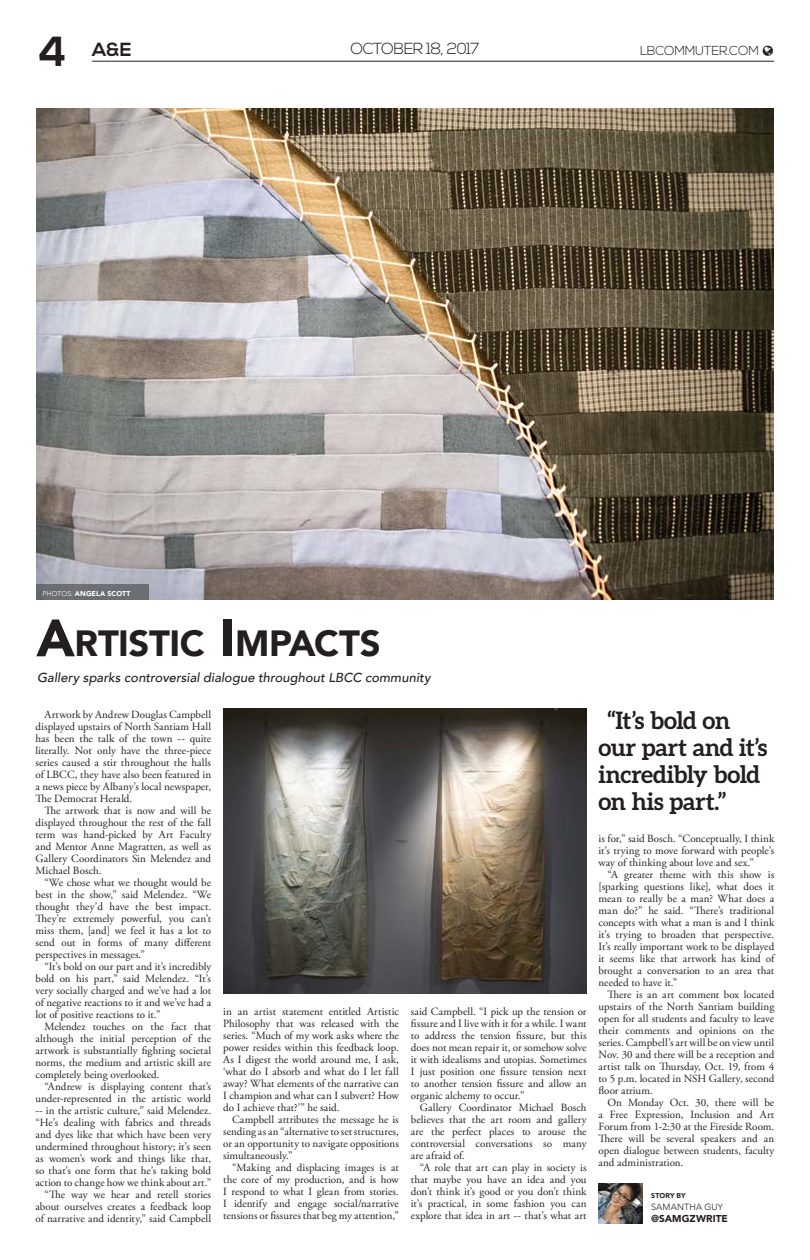
<style>
.page{position:relative;width:810px;height:1260px;background:#fff}
.page>*{position:absolute;margin:0;border:0;box-sizing:border-box;transform-origin:0 0}
.t1{font:900 36.4px "Avenir";letter-spacing:-.015em;color:#231f20}
.t2{font:700 24px/27px "Aleo";letter-spacing:-.01em;color:#231f20}
.t3{font:700 19px "Nexa";color:#231f20}
.t4{font:300 16px "Nexa";letter-spacing:-.05em;color:#231f20}
.t5{font:italic 500 13px "Avenir";color:#231f20}
.t6{font:300 13px "Nexa";letter-spacing:-.02em;color:#231f20}
.t7{font:11px/12px "Adobe Garamond Pro";letter-spacing:.005em;color:#231f20;text-align:justify}
.t8{font:900 10px "Avenir";letter-spacing:.005em;color:#231f20}
.t9{font:300 9px "Avenir";letter-spacing:.015em;color:#231f20}
.t10{font:900 7px "Avenir";letter-spacing:.02em;color:#fff}
.t11{font:900 7px "Avenir";letter-spacing:.01em;color:#231f20}
.s1{font-size:42px}
.s2{font-weight:300}
.s3{font-size:52px}
</style>
<div class="page">
<hr style="left:92px;top:61px;width:682px;height:1px;background:#231f20">
<img style="left:598px;top:1183px;width:44px;height:40px">
<img style="left:36px;top:108px;width:738px;height:492px">
<img style="left:224px;top:708px;width:363px;height:286px">
<div style="left:36px;top:584px;width:112px;height:16px;background:#6d6e73"></div>
<h3 class="t3" style="left:38px;top:39px;width:95px"><span class="s1">4</span> A&amp;E</h3>
<h3 class="t4" style="left:350px;top:40px;width:131px">OCTOBER 18, 2017</h3>
<p class="t6" style="left:640px;top:43px;width:120px">LBCOMMUTER.COM</p>
<p class="t10" style="left:42px;top:587px;width:90px"><span class="s2">PHOTOS:</span> ANGELA SCOTT</p>
<h1 class="t1" style="left:36px;top:612px;width:346px"><span class="s3">A</span>RTISTIC <span class="s3">I</span> MPACTS</h1>
<p class="t5" style="left:37px;top:670px;width:395px">Gallery sparks controversial dialogue throughout LBCC community</p>
<p class="t7" style="left:35px;top:709px;width:177px;text-indent:9px">Artwork by Andrew Douglas Campbell displayed upstairs of North Santiam Hall has been the talk of the town -- quite literally. Not only have the three-piece series caused a stir throughout the halls of LBCC, they have also been featured in a news piece by Albany’s local newspaper, The Democrat Herald.</p>
<p class="t7" style="left:35px;top:805px;width:177px;text-indent:9px">The artwork that is now and will be displayed throughout the rest of the fall term was hand-picked by Art Faculty and Mentor Anne Magratten, as well as Gallery Coordinators Sin Melendez and Michael Bosch.</p>
<p class="t7" style="left:35px;top:877px;width:177px;text-indent:9px">“We chose what we thought would be best in the show,” said Melendez. “We thought they’d have the best impact.<br>They’re extremely powerful, you can’t miss them, [and] we feel it has a lot to send out in forms of many different perspectives in messages.”</p>
<p class="t7" style="left:35px;top:961px;width:177px;text-indent:9px">“It’s bold on our part and it’s incredibly bold on his part,” said Melendez. “It’s very socially charged and we’ve had a lot of negative reactions to it and we’ve had a lot of positive reactions to it.”</p>
<p class="t7" style="left:35px;top:1021px;width:177px;text-indent:9px">Melendez touches on the fact that although the initial perception of the artwork is substantially fighting societal norms, the medium and artistic skill are completely being overlooked.</p>
<p class="t7" style="left:35px;top:1081px;width:177px;text-align:right">“Andrew is displaying content that’s under-represented in the artistic world -- in the artistic culture,” said Melendez. “He’s dealing with fabrics and threads and dyes like that which have been very undermined throughout history; it’s seen as women’s work and things like that, so that’s one form that he’s taking bold action to change how we think about art.” “The way we hear and retell stories about ourselves creates a feedback loop of narrative and identity,” said Campbell</p>
<p class="t7" style="left:223px;top:1006px;width:177px">in an artist statement entitled Artistic Philosophy that was released with the series. “Much of my work asks where the power resides within this feedback loop.<br>As I digest the world around me, I ask, ‘what do I absorb and what do I let fall away? What elements of the narrative can I champion and what can I subvert? How do I achieve that?’” he said.</p>
<p class="t7" style="left:223px;top:1114px;width:177px;text-indent:9px">Campbell attributes the message he is sending as an “alternative to set structures, or an opportunity to navigate oppositions simultaneously.”</p>
<p class="t7" style="left:223px;top:1162px;width:177px;text-indent:9px">“Making and displacing images is at the core of my production, and is how I respond to what I glean from stories.<br>I identify and engage social/narrative tensions or fissures that beg my attention,”</p>
<p class="t7" style="left:411px;top:1006px;width:177px">said Campbell. “I pick up the tension or fissure and I live with it for a while. I want to address the tension fissure, but this does not mean repair it, or somehow solve it with idealisms and utopias. Sometimes I just position one fissure tension next to another tension fissure and allow an organic alchemy to occur.”</p>
<p class="t7" style="left:411px;top:1102px;width:177px;text-indent:9px">Gallery Coordinator Michael Bosch believes that the art room and gallery are the perfect places to arouse the controversial conversations so many are afraid of.</p>
<p class="t7" style="left:411px;top:1162px;width:177px;text-indent:9px">“A role that art can play in society is that maybe you have an idea and you don’t think it’s good or you don’t think it’s practical, in some fashion you can explore that idea in art -- that’s what art</p>
<h2 class="t2" style="left:598px;top:707px;width:171px;text-indent:9px">“It’s bold on our part and it’s incredibly bold on his part.”</h2>
<p class="t7" style="left:599px;top:832px;width:177px">is for,” said Bosch. “Conceptually, I think it’s trying to move forward with people’s way of thinking about love and sex.”</p>
<p class="t7" style="left:599px;top:868px;width:177px;text-indent:9px">“A greater theme with this show is [sparking questions like], what does it mean to really be a man? What does a man do?” he said. “There’s traditional concepts with what a man is and I think it’s trying to broaden that perspective.<br>It’s really important work to be displayed it seems like that artwork has kind of brought a conversation to an area that needed to have it.”</p>
<p class="t7" style="left:599px;top:988px;width:177px;text-indent:9px">There is an art comment box located upstairs of the North Santiam building open for all students and faculty to leave their comments and opinions on the series. Campbell’s art will be on view until Nov. 30 and there will be a reception and artist talk on Thursday, Oct. 19, from 4 to 5 p.m. located in NSH Gallery, second floor atrium.</p>
<p class="t7" style="left:599px;top:1097px;width:177px;text-indent:9px">On Monday Oct. 30, there will be a Free Expression, Inclusion and Art Forum from 1-2:30 at the Fireside Room.<br>There will be several speakers and an open dialogue between students, faculty and administration.</p>
<p class="t11" style="left:651px;top:1190px;width:36px">STORY BY</p>
<p class="t9" style="left:651px;top:1202px;width:73px">SAMANTHA GUY</p>
<p class="t8" style="left:651px;top:1210px;width:78px">@SAMGZWRITE</p>
</div>
